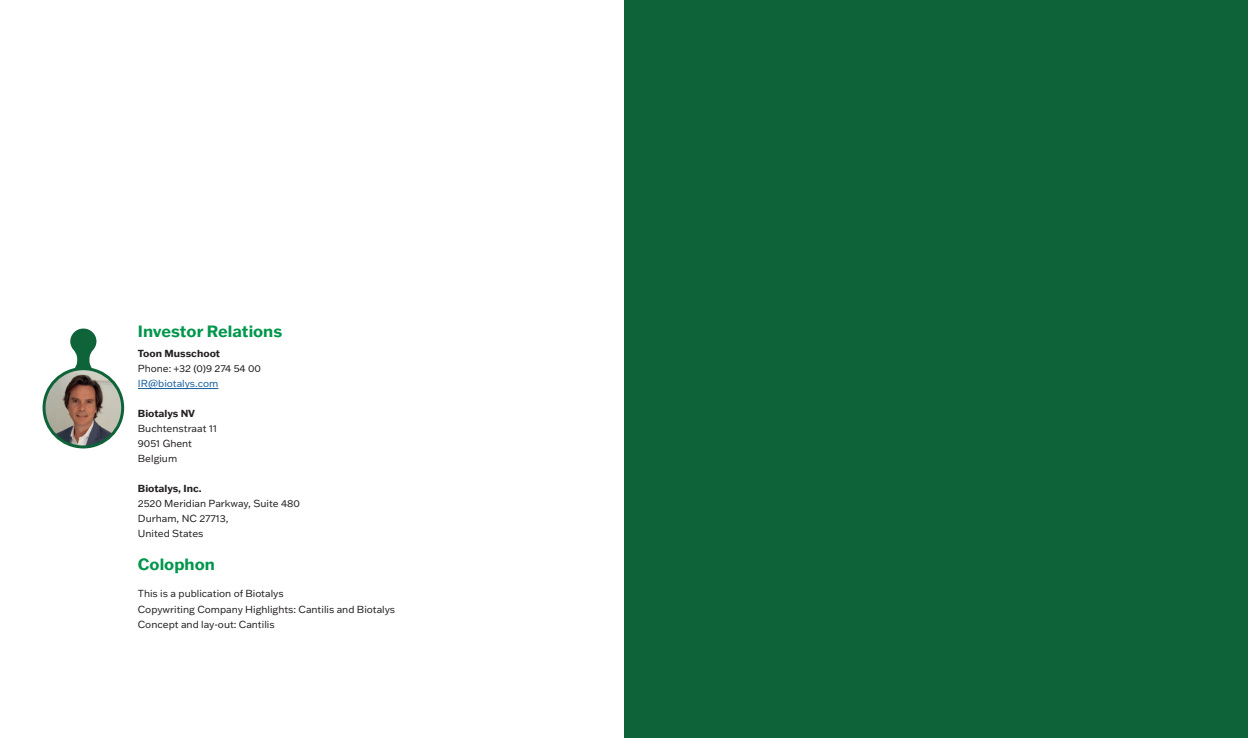
<style>
.page{position:relative;width:1248px;height:738px;background:#fff}
.page>*{position:absolute;margin:0;border:0;box-sizing:border-box;transform-origin:0 0}
.t1{font:700 16px "Franklin Gothic ATF";color:#00964c}
.t2{font:10px/15px "Franklin Gothic ATF";color:#231f20}
.t3{font:700 10px "Franklin Gothic ATF";color:#231f20}
.t4{font:10px "Franklin Gothic ATF";color:#175d9e}
</style>
<div class="page">
<div style="left:624px;top:0;width:623px;height:737px;background:#0e6339"></div>
<hr style="left:138px;top:388px;width:80px;height:1px;background:#175d9e">
<svg style="left:70px;top:328px;width:26px;height:41px"></svg>
<img style="left:44px;top:368px;width:79px;height:78px;border-radius:39px">
<div style="left:43px;top:367px;width:81px;height:81px;border:3px solid #0e6339;border-radius:50%"></div>
<h1 class="t1" style="left:138px;top:320px;width:146px">Investor Relations</h1>
<p class="t3" style="left:138px;top:346px;width:84px">Toon Musschoot</p>
<p class="t2" style="left:138px;top:360px;width:125px">Phone: +32 (0)9 274 54 00</p>
<p class="t4" style="left:138px;top:376px;width:82px">IR@biotalys.com</p>
<p class="t3" style="left:138px;top:406px;width:59px">Biotalys NV</p>
<p class="t2" style="left:138px;top:420px;width:81px">Buchtenstraat 11<br>9051 Ghent<br>Belgium</p>
<p class="t3" style="left:138px;top:481px;width:65px">Biotalys, Inc.</p>
<p class="t2" style="left:138px;top:495px;width:163px">2520 Meridian Parkway, Suite 480<br>Durham, NC 27713,<br>United States</p>
<h1 class="t1" style="left:138px;top:552px;width:78px">Colophon</h1>
<p class="t2" style="left:138px;top:585px;width:259px">This is a publication of Biotalys<br>Copywriting Company Highlights: Cantilis and Biotalys<br>Concept and lay-out: Cantilis</p>
</div>
